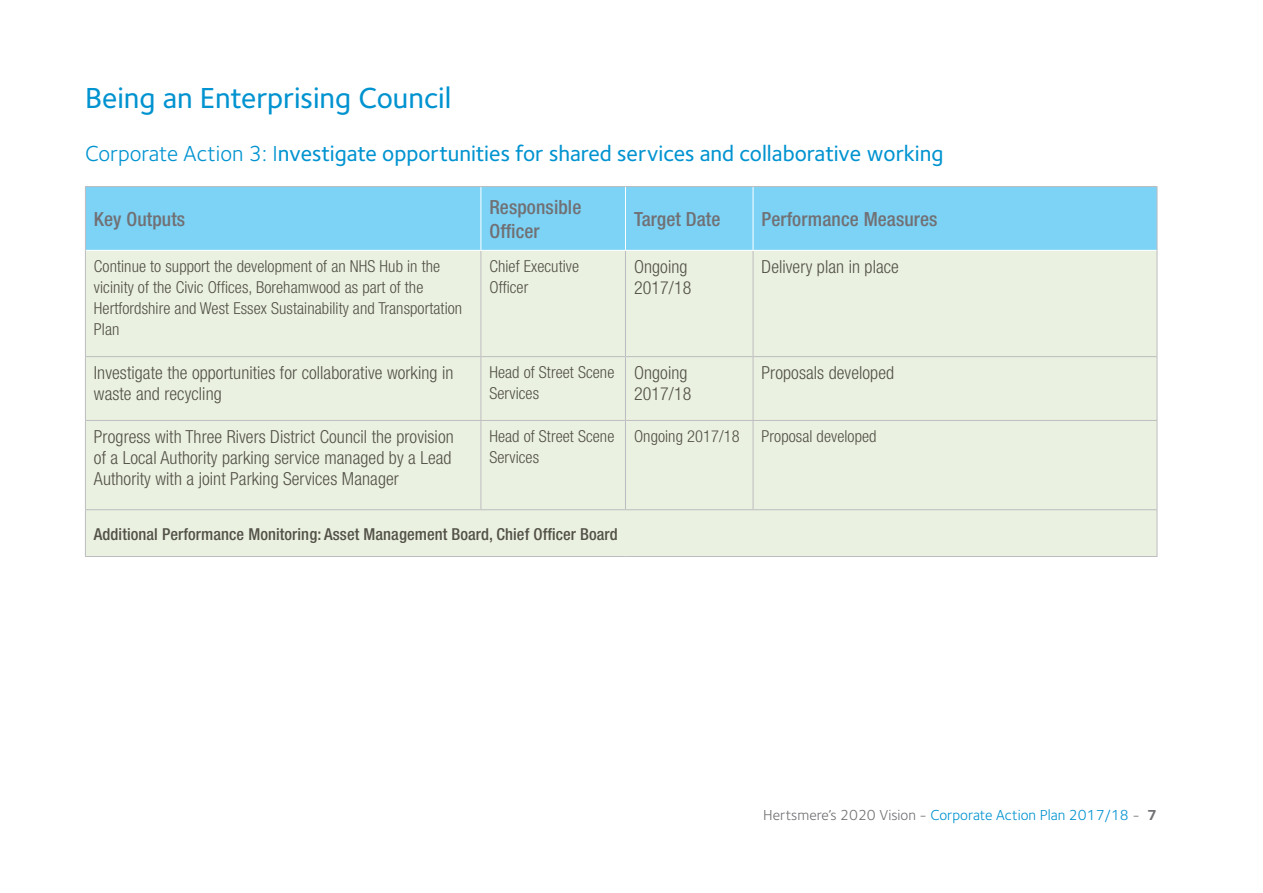
<style>
.page{position:relative;width:1263px;height:893px;background:#fff}
.page>*{position:absolute;margin:0;border:0;box-sizing:border-box;transform-origin:0 0}
.heading{font:500 30px "Foundry Sterling";color:#0093d0}
.corporate_action{font:500 22.5px "Foundry Sterling";color:#0093d0}
.table_txt_top{font:500 condensed 19.5px/24px "Helvetica Neue";letter-spacing:.005em;color:#717074}
.table_txt{font:300 condensed 18px/21px "Helvetica Neue";letter-spacing:.005em;color:#535249}
.table_txt-2{font:300 condensed 16.5px/21px "Helvetica Neue";letter-spacing:.005em;color:#535249}
.table_txt_2{font:500 condensed 16.5px "Helvetica Neue";letter-spacing:.005em;color:#535249}
.t1{font:15px "Foundry Sterling";color:#0093d0}
.s1{font-weight:400}
.s2{color:#717074}
.s3{font-weight:700;color:#717074}
</style>
<div class="page">
<div style="left:86px;top:187px;width:1071px;height:63px;background:#7cd3f6"></div>
<div style="left:86px;top:251px;width:1071px;height:305px;background:#ebf1e0"></div>
<hr style="left:480px;top:251px;width:1px;height:105px;background:#bcbdc0">
<hr style="left:625px;top:251px;width:1px;height:105px;background:#bcbdc0">
<hr style="left:753px;top:251px;width:1px;height:105px;background:#bcbdc0">
<hr style="left:85px;top:356px;width:396px;height:1px;background:#bcbdc0">
<hr style="left:481px;top:356px;width:144px;height:1px;background:#bcbdc0">
<hr style="left:480px;top:357px;width:1px;height:63px;background:#bcbdc0">
<hr style="left:625px;top:356px;width:128px;height:1px;background:#bcbdc0">
<hr style="left:625px;top:357px;width:1px;height:63px;background:#bcbdc0">
<hr style="left:753px;top:356px;width:404px;height:1px;background:#bcbdc0">
<hr style="left:753px;top:357px;width:1px;height:63px;background:#bcbdc0">
<hr style="left:85px;top:420px;width:396px;height:1px;background:#bcbdc0">
<hr style="left:481px;top:420px;width:144px;height:1px;background:#bcbdc0">
<hr style="left:480px;top:421px;width:1px;height:88px;background:#bcbdc0">
<hr style="left:625px;top:420px;width:128px;height:1px;background:#bcbdc0">
<hr style="left:625px;top:421px;width:1px;height:88px;background:#bcbdc0">
<hr style="left:753px;top:420px;width:404px;height:1px;background:#bcbdc0">
<hr style="left:753px;top:421px;width:1px;height:88px;background:#bcbdc0">
<hr style="left:85px;top:509px;width:396px;height:1px;background:#bcbdc0">
<hr style="left:481px;top:509px;width:144px;height:1px;background:#bcbdc0">
<hr style="left:625px;top:509px;width:128px;height:1px;background:#bcbdc0">
<hr style="left:753px;top:509px;width:404px;height:1px;background:#bcbdc0">
<hr style="left:480px;top:187px;width:1px;height:63px;background:#fff">
<hr style="left:625px;top:187px;width:1px;height:63px;background:#fff">
<hr style="left:753px;top:187px;width:1px;height:63px;background:#fff">
<hr style="left:85px;top:186px;width:396px;height:1px;background:#bcbdc0">
<hr style="left:85px;top:187px;width:1px;height:63px;background:#bcbdc0">
<hr style="left:481px;top:186px;width:144px;height:1px;background:#bcbdc0">
<hr style="left:625px;top:186px;width:128px;height:1px;background:#bcbdc0">
<hr style="left:753px;top:186px;width:404px;height:1px;background:#bcbdc0">
<hr style="left:1157px;top:187px;width:1px;height:63px;background:#bcbdc0">
<hr style="left:85px;top:250px;width:1px;height:106px;background:#bcbdc0">
<hr style="left:1157px;top:250px;width:1px;height:106px;background:#bcbdc0">
<hr style="left:85px;top:357px;width:1px;height:63px;background:#bcbdc0">
<hr style="left:1157px;top:357px;width:1px;height:63px;background:#bcbdc0">
<hr style="left:85px;top:421px;width:1px;height:88px;background:#bcbdc0">
<hr style="left:1157px;top:421px;width:1px;height:88px;background:#bcbdc0">
<hr style="left:85px;top:510px;width:1px;height:46px;background:#bcbdc0">
<hr style="left:1157px;top:510px;width:1px;height:46px;background:#bcbdc0">
<hr style="left:85px;top:556px;width:396px;height:1px;background:#bcbdc0">
<hr style="left:481px;top:556px;width:144px;height:1px;background:#bcbdc0">
<hr style="left:625px;top:556px;width:128px;height:1px;background:#bcbdc0">
<hr style="left:753px;top:556px;width:404px;height:1px;background:#bcbdc0">
<p class="heading" style="left:85px;top:81px;width:368px">Being an Enterprising Council</p>
<p class="corporate_action" style="left:85px;top:140px;width:860px"><span class="s1">Corporate Action 3: I</span>nvestigate opportunities for shared services and collaborative working</p>
<p class="table_txt_top" style="left:94px;top:207px;width:93px">Key Outputs</p>
<p class="table_txt_top" style="left:489px;top:195px;width:93px">Responsible<br>Officer</p>
<p class="table_txt_top" style="left:634px;top:207px;width:88px">Target Date</p>
<p class="table_txt_top" style="left:761px;top:207px;width:177px">Performance Measures</p>
<p class="table_txt-2" style="left:94px;top:255px;width:370px">Continue to support the development of an NHS Hub in the vicinity of the Civic Offices, Borehamwood as part of the Hertfordshire and West Essex Sustainability and Transportation Plan</p>
<p class="table_txt-2" style="left:489px;top:255px;width:91px">Chief Executive<br>Officer</p>
<p class="table_txt" style="left:634px;top:256px;width:59px">Ongoing<br>2017/18</p>
<p class="table_txt" style="left:761px;top:256px;width:139px">Delivery plan in place</p>
<p class="table_txt" style="left:94px;top:362px;width:361px">Investigate the opportunities for collaborative working in waste and recycling</p>
<p class="table_txt-2" style="left:489px;top:362px;width:126px">Head of Street Scene<br>Services</p>
<p class="table_txt" style="left:634px;top:362px;width:59px">Ongoing<br>2017/18</p>
<p class="table_txt" style="left:761px;top:362px;width:134px">Proposals developed</p>
<p class="table_txt" style="left:94px;top:426px;width:361px;text-align:justify">Progress with Three Rivers District Council the provision of a Local Authority parking service managed by a Lead Authority with a joint Parking Services Manager</p>
<p class="table_txt-2" style="left:489px;top:426px;width:126px">Head of Street Scene<br>Services</p>
<p class="table_txt-2" style="left:634px;top:426px;width:107px">Ongoing 2017/18</p>
<p class="table_txt-2" style="left:761px;top:426px;width:116px">Proposal developed</p>
<p class="table_txt_2" style="left:94px;top:524px;width:525px">Additional Performance Monitoring: Asset Management Board, Chief Officer Board</p>
<p class="t1" style="left:763px;top:806px;width:395px"><span class="s2">Hertsmere’s 2020 Vision -</span> Corporate Action Plan 2017/18 <span class="s2">-</span> <span class="s3">7</span></p>
</div>
